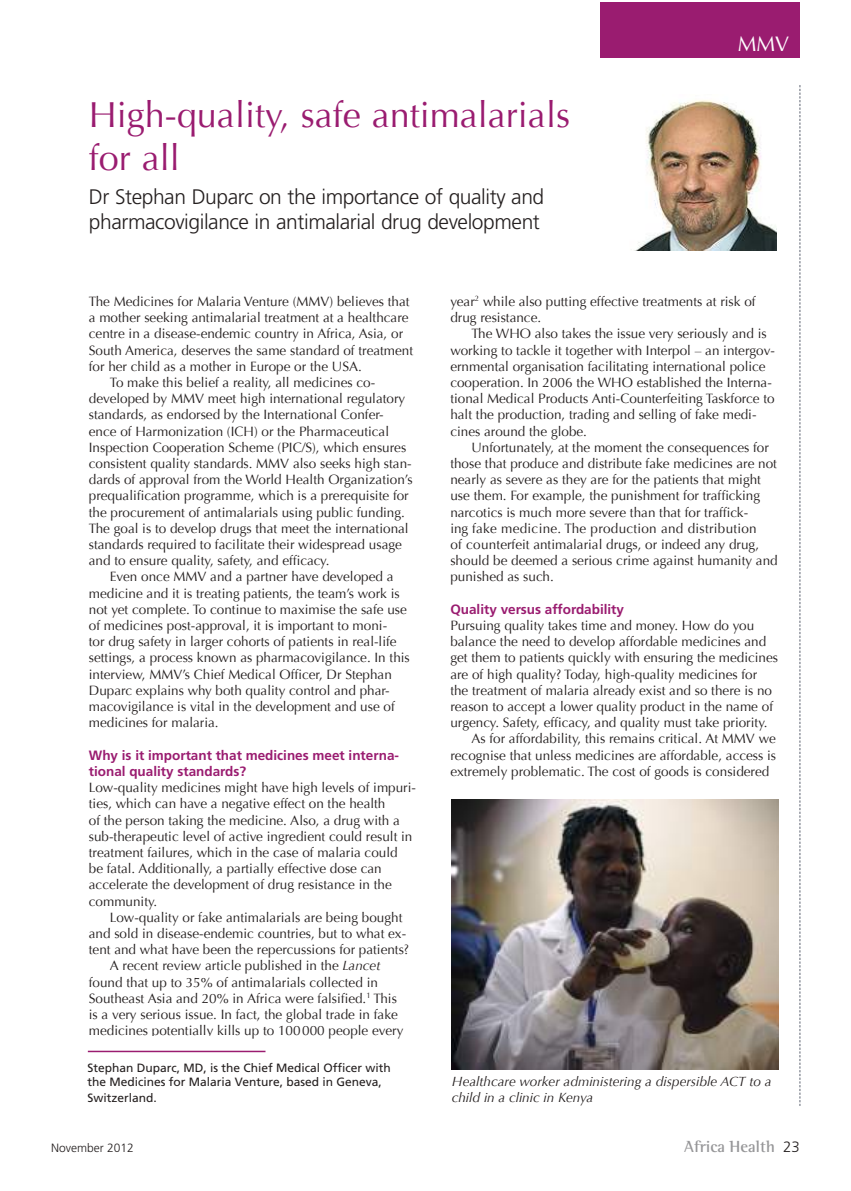
<style>
.page{position:relative;width:851px;height:1191px;background:#fff}
.page>*{position:absolute;margin:0;border:0;box-sizing:border-box;transform-origin:0 0}
.t1{font:36px/43.2px "Optima";color:#9a1c70}
.t2{font:300 21px/25.2px "Frutiger LT Std";letter-spacing:-.02em;color:#241f1f}
.t3{font:21px "Optima";color:#fff}
.t4{font:700 16.5px "Rotis Semi Serif";color:#969698}
.t5{font:13.5px/16.2px "Optima";color:#241f1f}
.t6{font:700 13.5px/16.2px "Frutiger LT Std";color:#9a1c70}
.t7{font:italic 13.5px/16.2px "Optima";color:#241f1f}
.t8{font:12px/14.4px "Frutiger LT Std";color:#241f1f}
.t9{font:300 12px "Frutiger LT Std";color:#241f1f}
.s1{font-style:italic}
.s2{font-family:"Frutiger LT Std";font-weight:300;font-size:15px;color:#241f1f}
</style>
<div class="page">
<svg style="left:799px;top:85px;width:1px;height:1021px"></svg>
<div style="left:600px;top:2px;width:199px;height:56px;background:#9a1c70"></div>
<hr style="left:88px;top:1050px;width:177px;height:2px;background:#9a1c70">
<img style="left:636px;top:100px;width:140px;height:150px">
<img style="left:451px;top:799px;width:327px;height:271px">
<h1 class="t1" style="left:89px;top:93px;width:482px">High-quality, safe antimalarials for all</h1>
<h2 class="t2" style="left:89px;top:184px;width:457px">Dr Stephan Duparc on the importance of quality and pharmacovigilance in antimalarial drug development</h2>
<h2 class="t3" style="left:737px;top:32px;width:53px">MMV</h2>
<p class="t5" style="left:89px;top:293px;width:322px">The Medicines for Malaria Venture (MMV) believes that</p>
<p class="t5" style="left:89px;top:309px;width:321px">a mother seeking antimalarial treatment at a healthcare</p>
<p class="t5" style="left:89px;top:326px;width:316px">centre in a disease-endemic country in Africa, Asia, or</p>
<p class="t5" style="left:89px;top:342px;width:326px">South America, deserves the same standard of treatment</p>
<p class="t5" style="left:89px;top:358px;width:274px">for her child as a mother in Europe or the USA.</p>
<p class="t5" style="left:110px;top:374px;width:267px">To make this belief a reality, all medicines co-</p>
<p class="t5" style="left:89px;top:390px;width:318px">developed by MMV meet high international regulatory</p>
<p class="t5" style="left:89px;top:407px;width:296px">standards, as endorsed by the International Confer-</p>
<p class="t5" style="left:89px;top:423px;width:302px">ence of Harmonization (ICH) or the Pharmaceutical</p>
<p class="t5" style="left:89px;top:439px;width:319px">Inspection Cooperation Scheme (PIC/S), which ensures</p>
<p class="t5" style="left:89px;top:455px;width:324px">consistent quality standards. MMV also seeks high stan-</p>
<p class="t5" style="left:89px;top:471px;width:325px">dards of approval from the World Health Organization’s</p>
<p class="t5" style="left:89px;top:488px;width:321px">prequalification programme, which is a prerequisite for</p>
<p class="t5" style="left:89px;top:504px;width:317px">the procurement of antimalarials using public funding.</p>
<p class="t5" style="left:89px;top:520px;width:321px">The goal is to develop drugs that meet the international</p>
<p class="t5" style="left:89px;top:536px;width:314px">standards required to facilitate their widespread usage</p>
<p class="t5" style="left:89px;top:552px;width:242px">and to ensure quality, safety, and efficacy.</p>
<p class="t5" style="left:110px;top:569px;width:285px">Even once MMV and a partner have developed a</p>
<p class="t5" style="left:89px;top:585px;width:312px">medicine and it is treating patients, the team’s work is</p>
<p class="t5" style="left:89px;top:601px;width:319px">not yet complete. To continue to maximise the safe use</p>
<p class="t5" style="left:89px;top:617px;width:300px">of medicines post-approval, it is important to moni-</p>
<p class="t5" style="left:89px;top:633px;width:309px">tor drug safety in larger cohorts of patients in real-life</p>
<p class="t5" style="left:89px;top:650px;width:322px">settings, a process known as pharmacovigilance. In this</p>
<p class="t5" style="left:89px;top:666px;width:304px">interview, MMV’s Chief Medical Officer, Dr Stephan</p>
<p class="t5" style="left:89px;top:682px;width:302px">Duparc explains why both quality control and phar-</p>
<p class="t5" style="left:89px;top:698px;width:307px">macovigilance is vital in the development and use of</p>
<p class="t5" style="left:89px;top:714px;width:131px">medicines for malaria.</p>
<p class="t6" style="left:89px;top:747px;width:312px">Why is it important that medicines meet interna&shy;tional quality standards?</p>
<p class="t5" style="left:89px;top:779px;width:328px">Low-quality medicines might have high levels of impuri&shy;ties, which can have a negative effect on the health<br>of the person taking the medicine. Also, a drug with a sub-therapeutic level of active ingredient could result in treatment failures, which in the case of malaria could<br>be fatal. Additionally, a partially effective dose can accelerate the development of drug resistance in the community.</p>
<p class="t5" style="left:110px;top:909px;width:294px">Low-quality or fake antimalarials are being bought</p>
<p class="t5" style="left:89px;top:925px;width:319px">and sold in disease-endemic countries, but to what ex-</p>
<p class="t5" style="left:89px;top:941px;width:322px">tent and what have been the repercussions for patients?</p>
<p class="t5" style="left:110px;top:957px;width:272px">A recent review article published in the <span class="s1">Lancet</span></p>
<p class="t5" style="left:89px;top:974px;width:290px">found that up to 35% of antimalarials collected in</p>
<p class="t5" style="left:89px;top:990px;width:309px">Southeast Asia and 20% in Africa were falsified.<sup>1</sup> This</p>
<p class="t5" style="left:89px;top:1006px;width:310px">is a very serious issue. In fact, the global trade in fake</p>
<p class="t5" style="left:89px;top:1022px;width:316px">medicines potentially kills up to 100000 people every</p>
<p class="t8" style="left:87px;top:1060px;width:305px">Stephan Duparc, MD, is the Chief Medical Officer with the Medicines for Malaria Venture, based in Geneva,</p>
<p class="t8" style="left:87px;top:1090px;width:71px">Switzerland.</p>
<p class="t5" style="left:450px;top:293px;width:307px">year<sup>2</sup> while also putting effective treatments at risk of drug resistance.</p>
<p class="t5" style="left:450px;top:326px;width:326px;text-indent:21px">The WHO also takes the issue very seriously and is working to tackle it together with Interpol – an intergov&shy;ernmental organisation facilitating international police cooperation. In 2006 the WHO established the Interna&shy;tional Medical Products Anti-Counterfeiting Taskforce to halt the production, trading and selling of fake medi&shy;cines around the globe.</p>
<p class="t5" style="left:450px;top:439px;width:329px;text-indent:21px">Unfortunately, at the moment the consequences for those that produce and distribute fake medicines are not nearly as severe as they are for the patients that might use them. For example, the punishment for trafficking narcotics is much more severe than that for traffick-<br>ing fake medicine. The production and distribution<br>of counterfeit antimalarial drugs, or indeed any drug, should be deemed a serious crime against humanity and punished as such.</p>
<p class="t6" style="left:450px;top:601px;width:175px">Quality versus affordability</p>
<p class="t5" style="left:450px;top:617px;width:305px">Pursuing quality takes time and money. How do you</p>
<p class="t5" style="left:450px;top:633px;width:317px">balance the need to develop affordable medicines and</p>
<p class="t5" style="left:450px;top:650px;width:329px">get them to patients quickly with ensuring the medicines</p>
<p class="t5" style="left:450px;top:666px;width:308px">are of high quality? Today, high-quality medicines for</p>
<p class="t5" style="left:450px;top:682px;width:323px">the treatment of malaria already exist and so there is no</p>
<p class="t5" style="left:450px;top:698px;width:324px">reason to accept a lower quality product in the name of</p>
<p class="t5" style="left:450px;top:714px;width:318px">urgency. Safety, efficacy, and quality must take priority.</p>
<p class="t5" style="left:471px;top:731px;width:306px">As for affordability, this remains critical. At MMV we</p>
<p class="t5" style="left:450px;top:747px;width:327px">recognise that unless medicines are affordable, access is</p>
<p class="t5" style="left:450px;top:763px;width:320px">extremely problematic. The cost of goods is considered</p>
<p class="t7" style="left:452px;top:1073px;width:321px">Healthcare worker administering a dispersible ACT to a child in a clinic in Kenya</p>
<p class="t9" style="left:51px;top:1141px;width:84px">November 2012</p>
<p class="t4" style="left:684px;top:1137px;width:117px">Africa Health <span class="s2">23</span></p>
</div>
